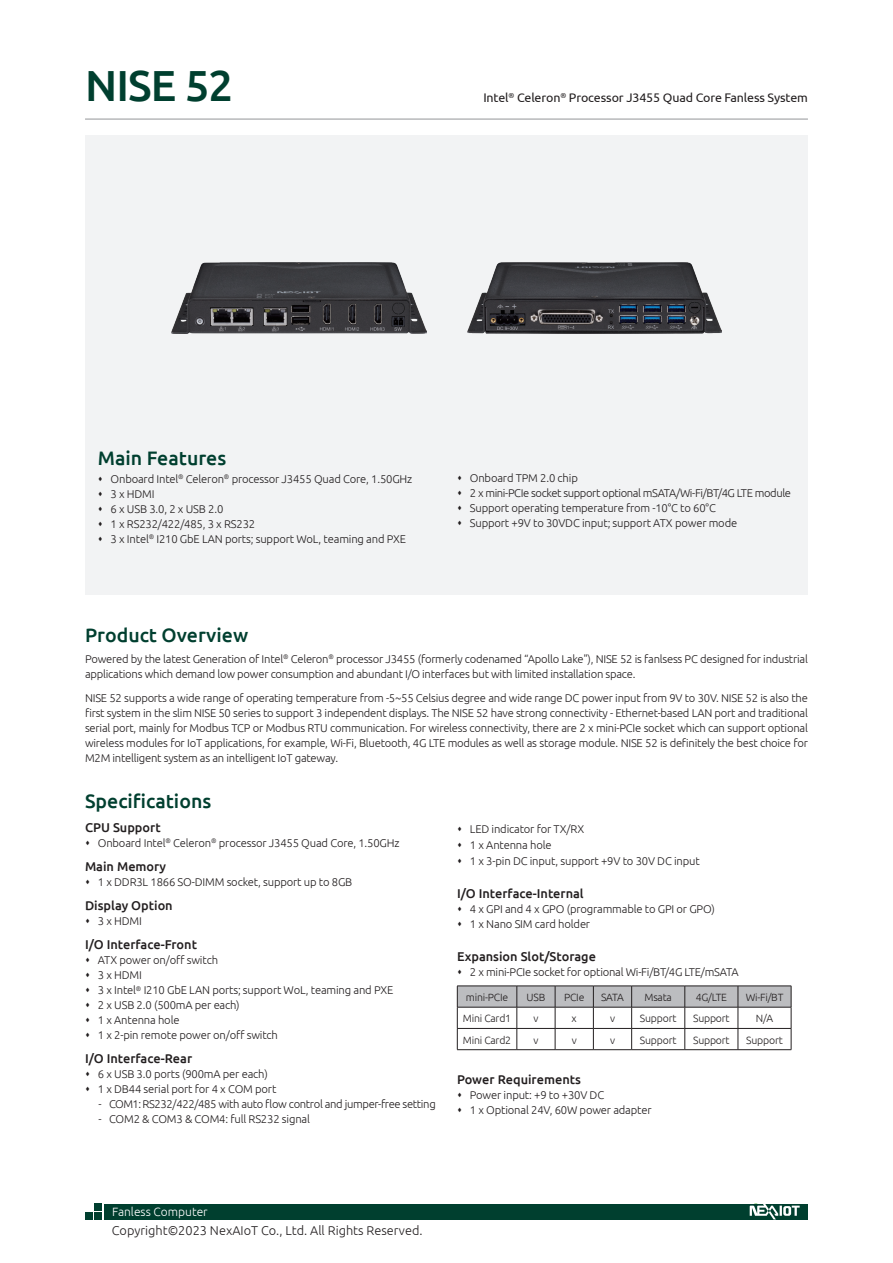
<style>
.page{position:relative;width:893px;height:1263px;background:#fff}
.page>*{position:absolute;margin:0;border:0;box-sizing:border-box;transform-origin:0 0}
.model_name{font:500 43.5px "Ubuntu";letter-spacing:-.02em;color:#003f2f}
.t1{font:500 19.5px "Ubuntu";color:#003f2f}
.item{font:500 12.75px "Ubuntu";color:#231f20}
.t2{font:300 12.75px "Ubuntu";color:#231f20}
.model_describe{font:12.45px "Ubuntu";letter-spacing:-.01em;color:#231f20}
.t3{font:12px "Lucida Sans Unicode";color:#231f20}
.t4{font:300 12px "Ubuntu";color:#fff}
.product_overview{font:300 11.25px/15px "Ubuntu";letter-spacing:-.015em;color:#231f20}
.product_overview-2{font:300 11.25px "Ubuntu";letter-spacing:-.035em;color:#231f20}
.product_overview-3{font:300 10.5px "Ubuntu";letter-spacing:-.02em;color:#231f20}
</style>
<div class="page">
<div style="left:104px;top:1204px;width:704px;height:15px;background:#003f2f"></div>
<div style="left:94px;top:1203px;width:7px;height:7px;background:#003f2f"></div>
<div style="left:94px;top:1213px;width:7px;height:7px;background:#003f2f"></div>
<div style="left:85px;top:1213px;width:7px;height:7px;background:#003f2f"></div>
<svg style="left:749px;top:1203px;width:51px;height:16px"></svg>
<hr style="left:85px;top:119px;width:723px;height:1px;background:#939598">
<div style="left:85px;top:136px;width:723px;height:459px;background:#f2f3f4"></div>
<div style="left:98px;top:1219px;width:360px;height:23px;background:#fff"></div>
<img style="left:468px;top:263px;width:253px;height:71px">
<img style="left:171px;top:262px;width:255px;height:72px">
<svg style="left:457px;top:986px;width:335px;height:63px"></svg>
<hr style="left:457px;top:1049px;width:60px;height:1px;background:#231f20">
<hr style="left:517px;top:1049px;width:38px;height:1px;background:#231f20">
<hr style="left:555px;top:1049px;width:38px;height:1px;background:#231f20">
<hr style="left:593px;top:1049px;width:39px;height:1px;background:#231f20">
<hr style="left:632px;top:1049px;width:53px;height:1px;background:#231f20">
<hr style="left:685px;top:1049px;width:53px;height:1px;background:#231f20">
<hr style="left:738px;top:1049px;width:53px;height:1px;background:#231f20">
<p class="model_name" style="left:85px;top:58px;width:150px">NISE 52</p>
<p class="model_describe" style="left:483px;top:90px;width:326px">Intel<sup>®</sup> Celeron<sup>®</sup> Processor J3455 Quad Core Fanless System</p>
<h2 class="t1" style="left:98px;top:446px;width:130px">Main Features</h2>
<p class="product_overview" style="left:111px;top:471px;width:303px">Onboard Intel<sup>®</sup> Celeron<sup>®</sup> processor J3455 Quad Core, 1.50GHz</p>
<p class="product_overview" style="left:111px;top:486px;width:46px">3 x HDMI</p>
<p class="product_overview" style="left:111px;top:501px;width:114px">6 x USB 3.0, 2 x USB 2.0</p>
<p class="product_overview" style="left:111px;top:516px;width:146px">1 x RS232/422/485, 3 x RS232</p>
<p class="product_overview" style="left:111px;top:531px;width:297px">3 x Intel<sup>®</sup> I210 GbE LAN ports; support WoL, teaming and PXE</p>
<p class="product_overview" style="left:470px;top:471px;width:110px">Onboard TPM 2.0 chip</p>
<p class="product_overview-2" style="left:470px;top:487px;width:323px">2 x mini-PCIe socket support optional mSATA/Wi-Fi/BT/4G LTE module</p>
<p class="product_overview" style="left:470px;top:501px;width:247px">Support operating temperature from -10°C to 60°C</p>
<p class="product_overview" style="left:470px;top:516px;width:269px">Support +9V to 30VDC input; support ATX power mode</p>
<p class="t1" style="left:85px;top:622px;width:165px">Product Overview</p>
<p class="product_overview" style="left:85px;top:651px;width:724px">Powered by the latest Generation of Intel<sup>®</sup> Celeron<sup>®</sup> processor J3455 (formerly codenamed “Apollo Lake"), NISE 52 is fanlsess PC designed for industrial applications which demand low power consumption and abundant I/O interfaces but with limited installation space.</p>
<p class="product_overview" style="left:85px;top:690px;width:724px;text-align:justify">NISE 52 supports a wide range of operating temperature from -5~55 Celsius degree and wide range DC power input from 9V to 30V. NISE 52 is also the first system in the slim NISE 50 series to support 3 independent displays. The NISE 52 have strong connectivity - Ethernet-based LAN port and traditional serial port, mainly for Modbus TCP or Modbus RTU communication. For wireless connectivity, there are 2 x mini-PCIe socket which can support optional wireless modules for IoT applications, for example, Wi-Fi, Bluetooth, 4G LTE modules as well as storage module. NISE 52 is definitely the best choice for M2M intelligent system as an intelligent IoT gateway.</p>
<p class="t1" style="left:85px;top:789px;width:128px">Specifications</p>
<p class="item" style="left:85px;top:820px;width:77px">CPU Support</p>
<p class="product_overview" style="left:98px;top:835px;width:303px">Onboard Intel<sup>®</sup> Celeron<sup>®</sup> processor J3455 Quad Core, 1.50GHz</p>
<p class="item" style="left:85px;top:859px;width:83px">Main Memory</p>
<p class="product_overview" style="left:98px;top:874px;width:256px">1 x DDR3L 1866 SO-DIMM socket, support up to 8GB</p>
<p class="item" style="left:85px;top:898px;width:89px">Display Option</p>
<p class="product_overview" style="left:98px;top:913px;width:46px">3 x HDMI</p>
<p class="item" style="left:85px;top:937px;width:113px">I/O Interface-Front</p>
<p class="product_overview" style="left:98px;top:952px;width:122px">ATX power on/off switch</p>
<p class="product_overview" style="left:98px;top:967px;width:46px">3 x HDMI</p>
<p class="product_overview" style="left:98px;top:982px;width:297px">3 x Intel<sup>®</sup> I210 GbE LAN ports; support WoL, teaming and PXE</p>
<p class="product_overview" style="left:98px;top:997px;width:143px">2 x USB 2.0 (500mA per each)</p>
<p class="product_overview" style="left:98px;top:1012px;width:83px">1 x Antenna hole</p>
<p class="product_overview" style="left:98px;top:1027px;width:182px">1 x 2-pin remote power on/off switch</p>
<p class="item" style="left:85px;top:1051px;width:109px">I/O Interface-Rear</p>
<p class="product_overview" style="left:98px;top:1066px;width:172px">6 x USB 3.0 ports (900mA per each)</p>
<p class="product_overview" style="left:98px;top:1081px;width:180px">1 x DB44 serial port for 4 x COM port</p>
<p class="product_overview" style="left:99px;top:1096px;width:339px">- COM1: RS232/422/485 with auto flow control and jumper-free setting</p>
<p class="product_overview" style="left:99px;top:1111px;width:213px">- COM2 &amp; COM3 &amp; COM4: full RS232 signal</p>
<p class="product_overview" style="left:470px;top:822px;width:116px">LED indicator for TX/RX</p>
<p class="product_overview" style="left:470px;top:837px;width:83px">1 x Antenna hole</p>
<p class="product_overview" style="left:470px;top:853px;width:231px">1 x 3-pin DC input, support +9V to 30V DC input</p>
<p class="item" style="left:457px;top:885px;width:128px">I/O Interface-Internal</p>
<p class="product_overview" style="left:470px;top:901px;width:247px">4 x GPI and 4 x GPO (programmable to GPI or GPO)</p>
<p class="product_overview" style="left:470px;top:916px;width:122px">1 x Nano SIM card holder</p>
<p class="item" style="left:457px;top:948px;width:140px">Expansion Slot/Storage</p>
<p class="product_overview" style="left:470px;top:964px;width:270px">2 x mini-PCIe socket for optional Wi-Fi/BT/4G LTE/mSATA</p>
<p class="product_overview-3" style="left:466px;top:991px;width:44px">mini-PCIe</p>
<p class="product_overview-3" style="left:527px;top:991px;width:20px">USB</p>
<p class="product_overview-3" style="left:564px;top:991px;width:22px">PCIe</p>
<p class="product_overview-3" style="left:601px;top:991px;width:24px">SATA</p>
<p class="product_overview-3" style="left:644px;top:991px;width:29px">Msata</p>
<p class="product_overview-3" style="left:696px;top:991px;width:33px">4G/LTE</p>
<p class="product_overview-3" style="left:746px;top:991px;width:39px">Wi-Fi/BT</p>
<p class="product_overview-3" style="left:463px;top:1012px;width:50px">Mini Card1</p>
<p class="product_overview-3" style="left:533px;top:1012px;width:7px">v</p>
<p class="product_overview-3" style="left:572px;top:1012px;width:7px">x</p>
<p class="product_overview-3" style="left:610px;top:1012px;width:7px">v</p>
<p class="product_overview-3" style="left:640px;top:1012px;width:38px">Support</p>
<p class="product_overview-3" style="left:693px;top:1012px;width:38px">Support</p>
<p class="product_overview-3" style="left:756px;top:1012px;width:19px">N/A</p>
<p class="product_overview-3" style="left:463px;top:1033px;width:50px">Mini Card2</p>
<p class="product_overview-3" style="left:533px;top:1033px;width:7px">v</p>
<p class="product_overview-3" style="left:572px;top:1033px;width:7px">v</p>
<p class="product_overview-3" style="left:610px;top:1033px;width:7px">v</p>
<p class="product_overview-3" style="left:640px;top:1033px;width:38px">Support</p>
<p class="product_overview-3" style="left:693px;top:1033px;width:38px">Support</p>
<p class="product_overview-3" style="left:746px;top:1033px;width:38px">Support</p>
<p class="item" style="left:457px;top:1071px;width:125px">Power Requirements</p>
<p class="product_overview" style="left:470px;top:1087px;width:136px">Power input: +9 to +30V DC</p>
<p class="product_overview" style="left:470px;top:1102px;width:183px">1 x Optional 24V, 60W power adapter</p>
<p class="t4" style="left:112px;top:1204px;width:97px">Fanless Computer</p>
<p class="t2" style="left:112px;top:1223px;width:312px">Copyright©2023 NexAIoT Co., Ltd. All Rights Reserved.</p>
<p class="t3" style="left:112px;top:1223px;width:333px">Copyright © 2021 NexAIoT Co., Ltd. All Rights Reserved.</p>
</div>
